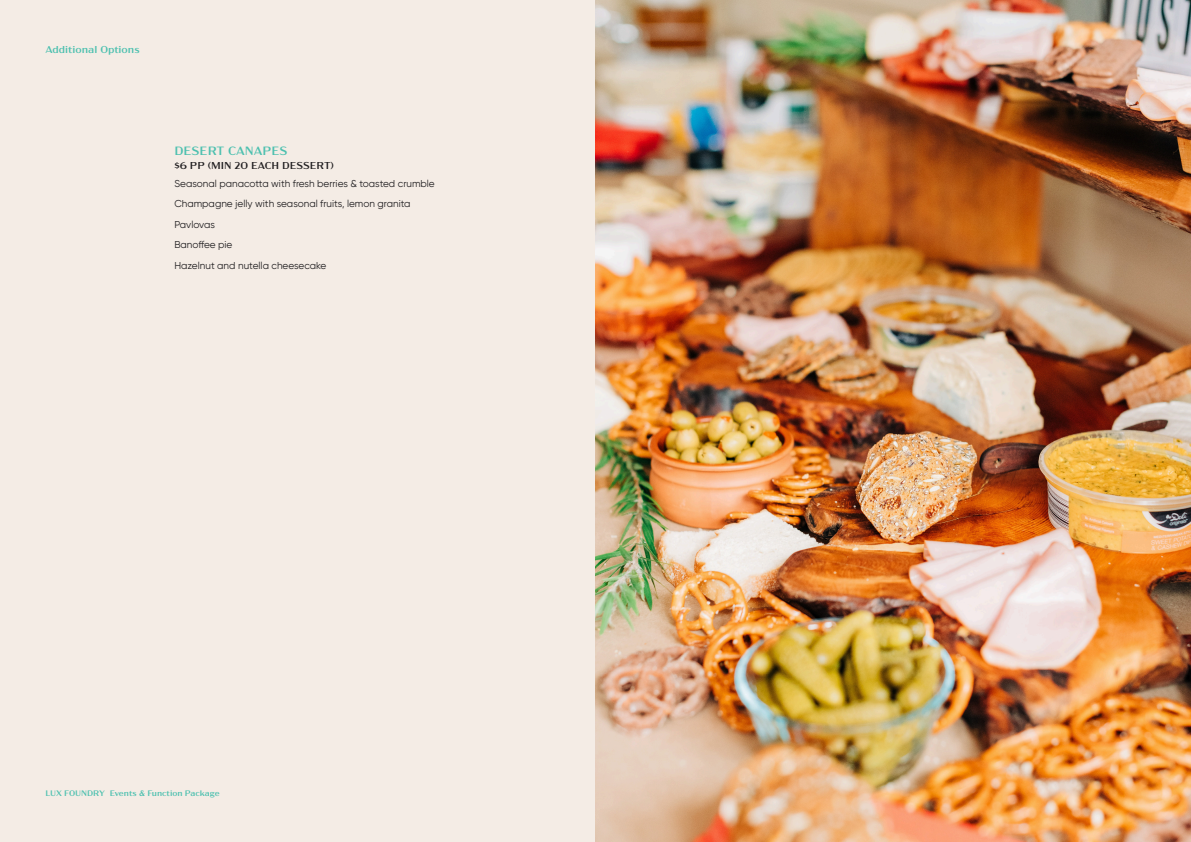
<style>
.page{position:relative;width:1191px;height:842px;background:#f4ece5}
.page>*{position:absolute;margin:0;border:0;box-sizing:border-box;transform-origin:0 0}
.t1{font:expanded 12px "Acme Gothic";color:#4cc0af}
.t2{font:10px/20.5px "Gilroy";color:#211f21}
.t3{font:expanded 10px "Acme Gothic";color:#211f21}
.t4{font:expanded 10px "Acme Gothic";color:#4cc0af}
.t5{font:expanded 8px "Acme Gothic";color:#4cc0af}
</style>
<div class="page">
<img style="left:595px;top:0;width:596px;height:842px">
<p class="t4" style="left:45px;top:43px;width:96px">Additional Options</p>
<p class="t1" style="left:174px;top:142px;width:115px">DESERT CANAPES</p>
<p class="t3" style="left:174px;top:158px;width:161px">$6 PP (MIN 20 EACH DESSERT)</p>
<p class="t2" style="left:174px;top:173px;width:262px">Seasonal panacotta with fresh berries &amp; toasted crumble Champagne jelly with seasonal fruits, lemon granita Pavlovas<br>Banoffee pie<br>Hazelnut and nutella cheesecake</p>
<p class="t5" style="left:45px;top:787px;width:176px">LUX FOUNDRY Events &amp; Function Package</p>
</div>
